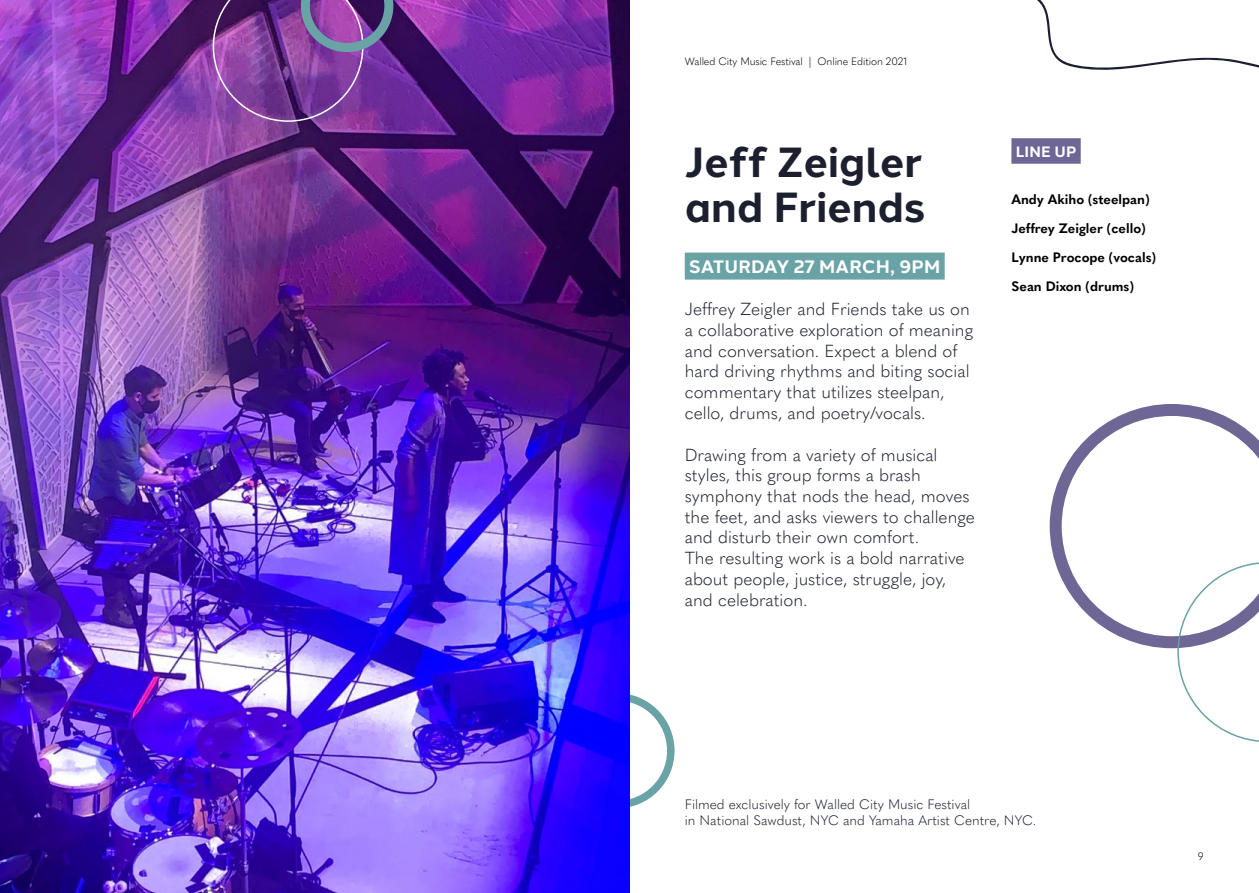
<style>
.page{position:relative;width:1259px;height:893px;background:#fff}
.page>*{position:absolute;margin:0;border:0;box-sizing:border-box;transform-origin:0 0}
.t1{font:700 42px/45px "Halcom";color:#1c1f2e}
.t2{font:700 18px "Halcom";letter-spacing:.01em;color:#fff}
.t3{font:300 17.25px/20.7px "Quasimoda";color:#1c1f2e}
.t4{font:700 15px "Halcom";letter-spacing:.01em;color:#fff}
.t5{font:300 13.5px/16.2px "Quasimoda";color:#1c1f2e}
.t6{font:700 13.5px/29.2px "Quasimoda";color:#000}
.t7{font:300 10.5px "Quasimoda";letter-spacing:-.01em;color:#000}
</style>
<div class="page">
<div style="left:559px;top:693px;width:115px;height:115px;border:8px solid #69a3a6;border-radius:50%"></div>
<img style="left:0;top:0;width:629px;height:893px">
<svg style="left:213px;top:0;width:180px;height:122px;background:#7c4298"></svg>
<svg style="left:1049px;top:404px;width:210px;height:244px"></svg>
<svg style="left:1177px;top:562px;width:82px;height:180px"></svg>
<div style="left:685px;top:253px;width:259px;height:27px;background:#69a3a6"></div>
<div style="left:1011px;top:138px;width:69px;height:26px;background:#6e6694"></div>
<svg style="left:1037px;top:0;width:222px;height:70px"></svg>
<p class="t7" style="left:685px;top:54px;width:224px">Walled City Music Festival | Online Edition 2021</p>
<h1 class="t1" style="left:685px;top:137px;width:242px">Jeff Zeigler and Friends</h1>
<p class="t2" style="left:689px;top:252px;width:253px">SATURDAY 27 MARCH, 9PM</p>
<p class="t3" style="left:685px;top:298px;width:290px">Jeffrey Zeigler and Friends take us on a collaborative exploration of meaning and conversation. Expect a blend of hard driving rhythms and biting social commentary that utilizes steelpan, cello, drums, and poetry/vocals.</p>
<p class="t3" style="left:685px;top:443px;width:292px">Drawing from a variety of musical styles, this group forms a brash symphony that nods the head, moves the feet, and asks viewers to challenge and disturb their own comfort.<br>The resulting work is a bold narrative about people, justice, struggle, joy, and celebration.</p>
<p class="t4" style="left:1015px;top:140px;width:62px">LINE UP</p>
<p class="t6" style="left:1011px;top:183px;width:146px">Andy Akiho (steelpan)<br>Jeffrey Zeigler (cello)<br>Lynne Procope (vocals)<br>Sean Dixon (drums)</p>
<p class="t5" style="left:685px;top:795px;width:353px">Filmed exclusively for Walled City Music Festival<br>in National Sawdust, NYC and Yamaha Artist Centre, NYC.</p>
<p class="t7" style="left:1197px;top:848px;width:7px">9</p>
</div>
